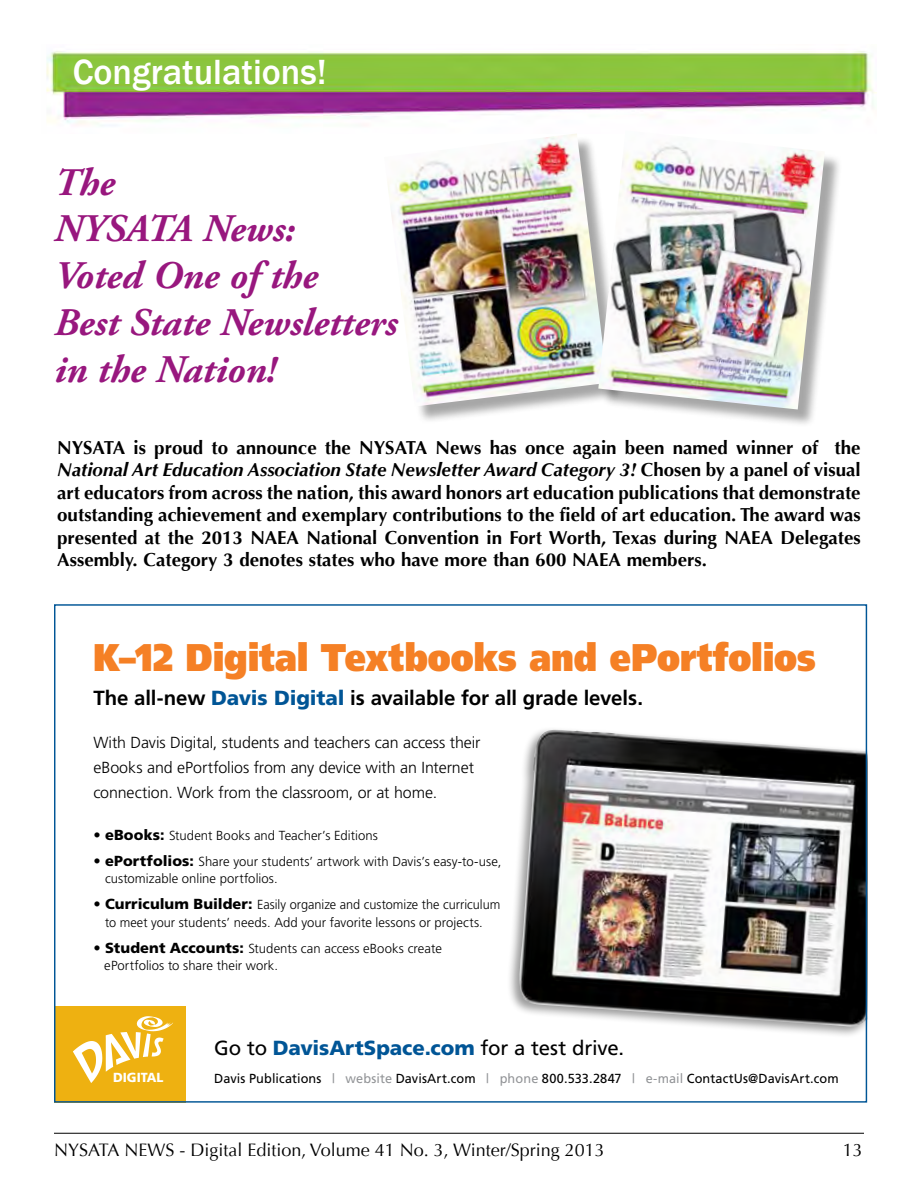
<style>
.page{position:relative;width:918px;height:1188px;background:#fff}
.page>*{position:absolute;margin:0;border:0;box-sizing:border-box;transform-origin:0 0}
.t1{font:italic 700 39px/46.8px "Adobe Garamond Pro";color:#98177e}
.t2{font:900 38.55px "Frutiger";letter-spacing:-.005em;color:#f58025;scale:.87 1}
.t3{font:500 36px "Franklin Gothic";color:#fff}
.t4{font:700 20.4px "Frutiger";letter-spacing:-.005em;color:#000}
.t5{font:20.4px "Frutiger";letter-spacing:-.01em;color:#000}
.t6{font:700 18.75px/22.5px "Optima";color:#000;text-align:justify}
.t7{font:18px "Optima";color:#000}
.t8{font:300 16.05px/24.8px "Frutiger";letter-spacing:-.005em;color:#000}
.t9{font:900 13.2px "Frutiger";color:#fff;scale:.95 1}
.t10{font:300 13.05px/17.5px "Frutiger";letter-spacing:.005em;color:#000}
.t11{font:13.05px "Frutiger";letter-spacing:.01em;color:#000}
.s1{font-style:italic}
.s2{font-weight:900;color:#005596}
.s3{font-weight:900;font-size:14.55px}
.s4{color:#939598}
</style>
<div class="page">
<hr style="left:54px;top:1133px;width:810px;height:1px;background:#000">
<img style="left:46px;top:51px;width:830px;height:75px">
<svg style="left:54px;top:1007px;width:132px;height:96px;background:#e7b631"></svg>
<img style="left:137px;top:1016px;width:31px;height:15px">
<div style="left:506px;top:726px;width:361px;height:313px;background:#000;opacity:.4"></div>
<img style="left:516px;top:730px;width:349px;height:297px">
<div style="left:387px;top:136px;width:239px;height:289px;background:#000;opacity:.35"></div>
<img style="left:387px;top:134px;width:211px;height:273px">
<div style="left:601px;top:133px;width:242px;height:295px;background:#000;opacity:.35"></div>
<img style="left:598px;top:133px;width:227px;height:277px">
<h3 class="t3" style="left:73px;top:50px;width:256px">Congratulations!</h3>
<h1 class="t1" style="left:54px;top:160px;width:345px">The<br>NYSATA News:<br>Voted One of the<br>Best State Newsletters in the Nation!</h1>
<p class="t6" style="left:57px;top:436px;width:805px">NYSATA is proud to announce the NYSATA News has once again been named winner of the <span class="s1">National Art Education Association State Newsletter Award Category 3!</span> Chosen by a panel of visual art educators from across the nation, this award honors art education publications that demonstrate outstanding achievement and exemplary contributions to the field of art education. The award was presented at the 2013 NAEA National Convention in Fort Worth, Texas during NAEA Delegates Assembly. Category 3 denotes states who have more than 600 NAEA members.</p>
<h2 class="t2" style="left:93px;top:634px;width:832px">K–12 Digital Textbooks and ePortfolios</h2>
<p class="t4" style="left:93px;top:686px;width:551px">The all-new <span class="s2">Davis Digital</span> is available for all grade levels.</p>
<p class="t8" style="left:93px;top:731px;width:389px">With Davis Digital, students and teachers can access their eBooks and ePortfolios from any device with an Internet connection. Work from the classroom, or at home.</p>
<p class="t10" style="left:93px;top:826px;width:286px"><span class="s3">• eBooks:</span> Student Books and Teacher’s Editions</p>
<p class="t10" style="left:105px;top:852px;width:398px;text-indent:-12px"><span class="s3">• ePortfolios:</span> Share your students’ artwork with Davis’s easy-to-use, customizable online portfolios.</p>
<p class="t10" style="left:93px;top:896px;width:409px;text-align:center"><span class="s3">• Curriculum Builder:</span> Easily organize and customize the curriculum to meet your students’ needs. Add your favorite lessons or projects.</p>
<p class="t10" style="left:104px;top:940px;width:339px;text-indent:-11px"><span class="s3">• Student Accounts:</span> Students can access eBooks create ePortfolios to share their work.</p>
<p class="t9" style="left:113px;top:1070px;width:55px">DIGITAL</p>
<p class="t5" style="left:214px;top:1036px;width:411px">Go to <span class="s2">DavisArtSpace.com</span> for a test drive.</p>
<p class="t11" style="left:214px;top:1071px;width:626px">Davis Publications <span class="s4">| website</span> DavisArt.com <span class="s4">| phone</span> 800.533.2847 <span class="s4">| e-mail</span> ContactUs@DavisArt.com</p>
<p class="t7" style="left:54px;top:1139px;width:552px">NYSATA NEWS - Digital Edition, Volume 41 No. 3, Winter/Spring 2013</p>
<p class="t7" style="left:843px;top:1139px;width:22px">13</p>
</div>
